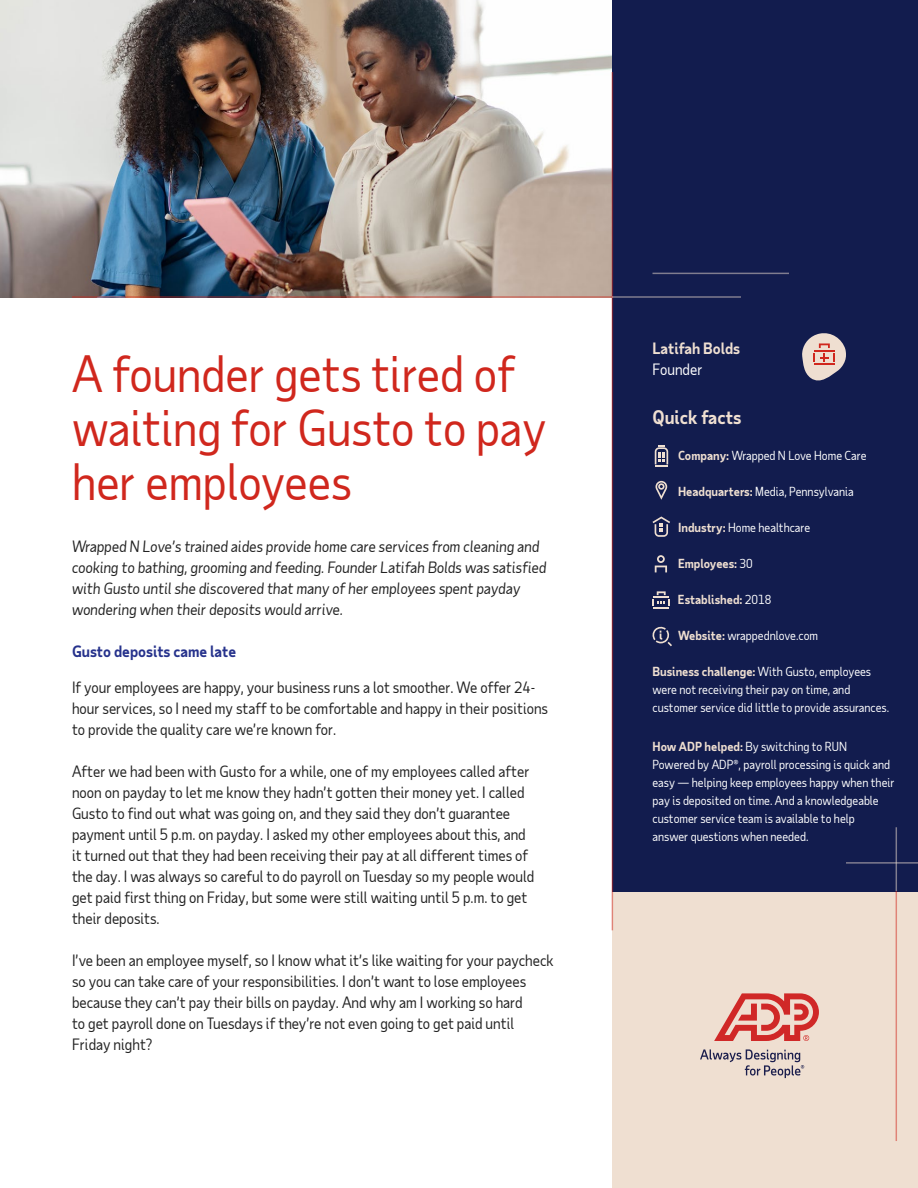
<style>
.page{position:relative;width:918px;height:1188px;background:#fff}
.page>*{position:absolute;margin:0;border:0;box-sizing:border-box;transform-origin:0 0}
.t1{font:48px/54px "Taub Sans";color:#d0271d}
.t2{font:700 18px "Taub Sans";color:#efdfd1}
.t3{font:15px/21px "Taub Sans";color:#222}
.t4{font:italic 15px/21px "Taub Sans";color:#222}
.t5{font:700 15px "Taub Sans";color:#26328c}
.t6{font:700 15px "Taub Sans";color:#efdfd1}
.t7{font:15px "Taub Sans";color:#fff}
.t8{font:12px/18px "Taub Sans";color:#fff}
.t9{font:700 12px "Taub Sans";color:#efdfd1}
.s1{font-weight:700;color:#efdfd1}
.s2{font-weight:400;color:#fff}
</style>
<div class="page">
<div style="left:612px;top:870px;width:306px;height:318px;background:#efdfd1"></div>
<div style="left:613px;top:0;width:305px;height:892px;background:#121c4e"></div>
<img style="left:0;top:0;width:612px;height:297px">
<hr style="left:72px;top:296px;width:541px;height:2px;background:#d0271d">
<svg style="left:652px;top:517px;width:18px;height:20px"></svg>
<svg style="left:652px;top:591px;width:18px;height:18px"></svg>
<svg style="left:652px;top:626px;width:20px;height:20px"></svg>
<svg style="left:655px;top:445px;width:13px;height:22px"></svg>
<svg style="left:655px;top:481px;width:12px;height:19px"></svg>
<svg style="left:655px;top:555px;width:12px;height:17px"></svg>
<svg style="left:700px;top:1049px;width:104px;height:29px"></svg>
<svg style="left:714px;top:993px;width:105px;height:48px"></svg>
<svg style="left:802px;top:333px;width:44px;height:48px"></svg>
<hr style="left:612px;top:72px;width:1px;height:858px;background:#d0271d">
<hr style="left:612px;top:296px;width:129px;height:2px;background:#efdfd1">
<hr style="left:652px;top:273px;width:137px;height:1px;background:#efdfd1">
<hr style="left:896px;top:891px;width:1px;height:250px;background:#d0271d">
<hr style="left:896px;top:827px;width:1px;height:64px;background:#efdfd1">
<hr style="left:846px;top:862px;width:72px;height:2px;background:#efdfd1">
<h1 class="t1" style="left:72px;top:346px;width:476px">A founder gets tired of waiting for Gusto to pay her employees</h1>
<p class="t4" style="left:72px;top:536px;width:476px">Wrapped N Love’s trained aides provide home care services from cleaning and cooking to bathing, grooming and feeding. Founder Latifah Bolds was satisfied with Gusto until she discovered that many of her employees spent payday wondering when their deposits would arrive.</p>
<p class="t5" style="left:72px;top:642px;width:166px">Gusto deposits came late</p>
<p class="t3" style="left:72px;top:677px;width:478px">If your employees are happy, your business runs a lot smoother. We offer 24- hour services, so I need my staff to be comfortable and happy in their positions to provide the quality care we’re known for.</p>
<p class="t3" style="left:72px;top:761px;width:464px">After we had been with Gusto for a while, one of my employees called after noon on payday to let me know they hadn’t gotten their money yet. I called Gusto to find out what was going on, and they said they don’t guarantee payment until 5 p.m. on payday. I asked my other employees about this, and it turned out that they had been receiving their pay at all different times of the day. I was always so careful to do payroll on Tuesday so my people would get paid first thing on Friday, but some were still waiting until 5 p.m. to get their deposits.</p>
<p class="t3" style="left:72px;top:950px;width:483px">I’ve been an employee myself, so I know what it’s like waiting for your paycheck so you can take care of your responsibilities. I don’t want to lose employees because they can’t pay their bills on payday. And why am I working so hard<br>to get payroll done on Tuesdays if they’re not even going to get paid until Friday night?</p>
<p class="t6" style="left:652px;top:338px;width:89px">Latifah Bolds</p>
<p class="t7" style="left:652px;top:360px;width:51px">Founder</p>
<p class="t2" style="left:652px;top:406px;width:90px">Quick facts</p>
<p class="t8" style="left:678px;top:447px;width:190px"><span class="s1">Company:</span> Wrapped N Love Home Care</p>
<p class="t8" style="left:678px;top:483px;width:177px"><span class="s1">Headquarters:</span> Media, Pennsylvania</p>
<p class="t8" style="left:678px;top:519px;width:134px"><span class="s1">Industry:</span> Home healthcare</p>
<p class="t9" style="left:678px;top:556px;width:76px">Employees: <span class="s2">30</span></p>
<p class="t9" style="left:678px;top:592px;width:95px">Established: <span class="s2">2018</span></p>
<p class="t8" style="left:678px;top:627px;width:142px"><span class="s1">Website:</span> wrappednlove.com</p>
<p class="t8" style="left:653px;top:663px;width:238px"><span class="s1">Business challenge:</span> With Gusto, employees were not receiving their pay on time, and customer service did little to provide assurances.</p>
<p class="t8" style="left:653px;top:738px;width:244px"><span class="s1">How ADP helped:</span> By switching to RUN<br>Powered by ADP®, payroll processing is quick and easy — helping keep employees happy when their pay is deposited on time. And a knowledgeable customer service team is available to help<br>answer questions when needed.</p>
</div>
